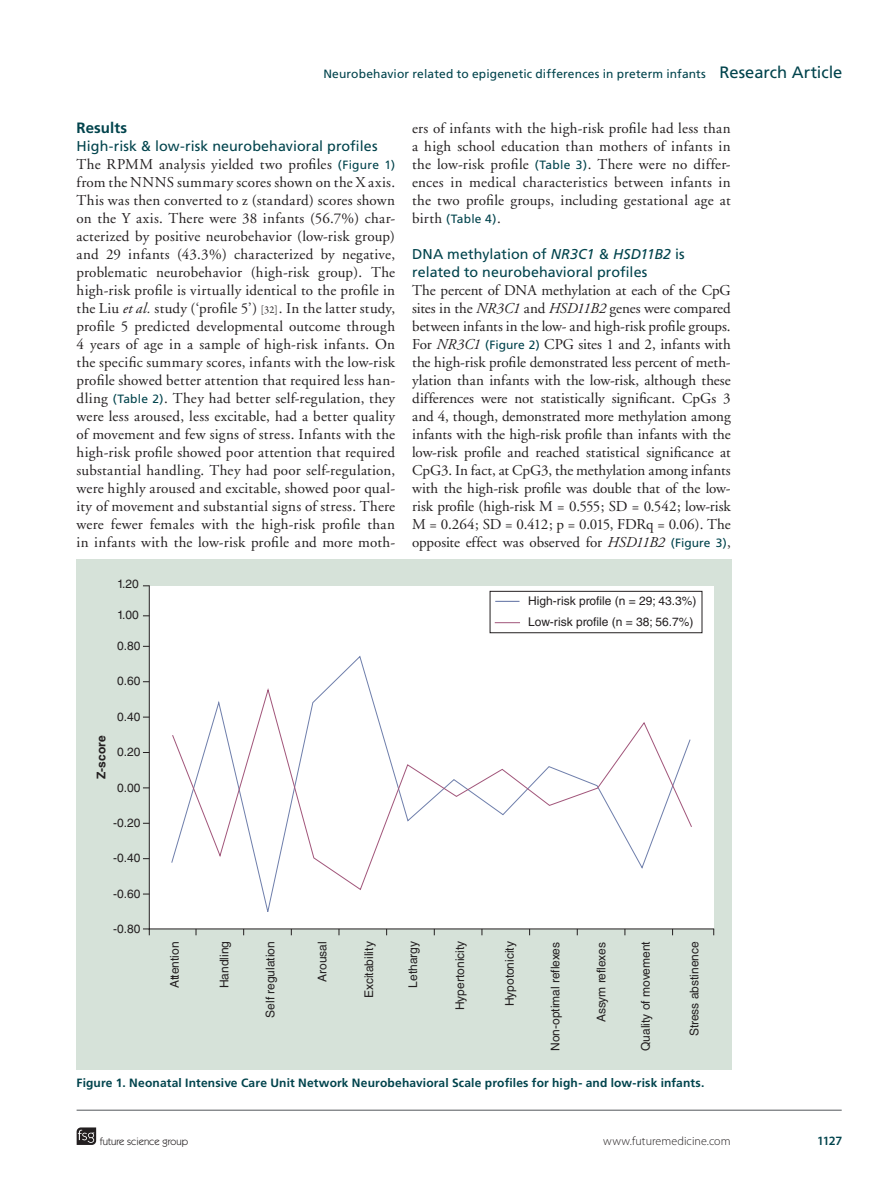
<style>
.page{position:relative;width:885px;height:1191px;background:#fff}
.page>*{position:absolute;margin:0;border:0;box-sizing:border-box;transform-origin:0 0}
.t1{font:15px/18px "Adobe Garamond";letter-spacing:.01em;color:#231f20;text-align:justify}
.t2{font:700 15px "Frutiger";color:#00434c}
.t3{font:14.25px/18px "Frutiger";letter-spacing:.005em;color:#00434c}
.t4{font:600 12.75px "Myriad Pro";color:#00434c}
.t5{font:12px "Helvetica LT Std";color:#231f20}
.t6{font:700 12px "Frutiger";letter-spacing:.015em;color:#00434c}
.t7{font:12px "Frutiger";letter-spacing:.01em;color:#00434c}
.t8{font:300 12px "Myriad Pro";letter-spacing:.005em;color:#231f20}
.t9{font:700 12px "Helvetica LT Std";color:#231f20}
.t10{font:10.5px "Itc Kabel";color:#231f20}
.s1{font-size:16.5px}
.s2{font-family:"Frutiger";font-size:12px;color:#00434c}
.s3{font-style:italic}
.s4{font-family:"Garamond Premr Pro";font-size:10.5px}
.s5{font-family:"Adobe Garamond";font-size:15px;color:#231f20}
</style>
<div class="page">
<div style="left:77px;top:559px;width:654px;height:510px;background:#d6e2d9"></div>
<div style="left:148px;top:585px;width:566px;height:344px;background:#fff"></div>
<div style="left:171px;top:655px;width:520px;height:260px;background:#fff"></div>
<div style="left:172px;top:687px;width:520px;height:203px;background:#fff"></div>
<svg style="left:143px;top:928px;width:7px;height:7px"></svg>
<svg style="left:495px;top:622px;width:24px;height:1px"></svg>
<svg style="left:495px;top:601px;width:24px;height:1px"></svg>
<div style="left:489px;top:591px;width:213px;height:42px;border:1px solid #231f20"></div>
<svg style="left:77px;top:1127px;width:19px;height:18px"></svg>
<hr style="left:77px;top:1109px;width:764px;height:1px;background:#52555a">
<p class="t7" style="left:323px;top:67px;width:520px">Neurobehavior related to epigenetic differences in preterm infants <span class="s1">Research Article</span></p>
<p class="t2" style="left:77px;top:118px;width:52px">Results</p>
<p class="t3" style="left:77px;top:136px;width:302px">High-risk &amp; low-risk neurobehavioral profiles</p>
<p class="t1" style="left:77px;top:155px;width:320px">The RPMM analysis yielded two profiles <span class="s2">(Figure 1) </span>from the NNNS summary scores shown on the X axis.<br>This was then converted to z (standard) scores shown on the Y axis. There were 38 infants (56.7%) char&shy;acterized by positive neurobehavior (low-risk group) and 29 infants (43.3%) characterized by negative, problematic neurobehavior (high-risk group). The high-risk profile is virtually identical to the profile in the Liu <span class="s3">et al.</span> study (‘profile 5’) <span class="s4">[32]</span>. In the latter study, profile 5 predicted developmental outcome through 4 years of age in a sample of high-risk infants. On the specific summary scores, infants with the low-risk profile showed better attention that required less han&shy;dling <span class="s2">(Table 2)</span>. They had better self-regulation, they were less aroused, less excitable, had a better quality of movement and few signs of stress. Infants with the high-risk profile showed poor attention that required substantial handling. They had poor self-regulation, were highly aroused and excitable, showed poor qual&shy;ity of movement and substantial signs of stress. There were fewer females with the high-risk profile than in infants with the low-risk profile and more moth-</p>
<p class="t5" style="left:117px;top:577px;width:23px">1.20</p>
<p class="t5" style="left:117px;top:608px;width:23px">1.00</p>
<p class="t5" style="left:117px;top:639px;width:25px">0.80</p>
<p class="t5" style="left:117px;top:674px;width:25px">0.60</p>
<p class="t9" style="left:94px;top:779px;width:45px;rotate:-90deg">Z-score</p>
<p class="t5" style="left:117px;top:709px;width:25px">0.40</p>
<p class="t5" style="left:117px;top:745px;width:25px">0.20</p>
<p class="t5" style="left:117px;top:780px;width:25px">0.00</p>
<p class="t5" style="left:113px;top:815px;width:29px">-0.20</p>
<p class="t5" style="left:113px;top:851px;width:29px">-0.40</p>
<p class="t5" style="left:113px;top:886px;width:29px">-0.60</p>
<p class="t5" style="left:113px;top:921px;width:29px">-0.80</p>
<p class="t1" style="left:412px;top:119px;width:320px">ers of infants with the high-risk profile had less than a high school education than mothers of infants in the low-risk profile <span class="s2">(Table 3)</span>. There were no differ&shy;ences in medical characteristics between infants in the two profile groups, including gestational age at</p>
<p class="t7" style="left:412px;top:211px;width:90px"><span class="s5">birth</span> (Table 4)<span class="s5">.</span></p>
<p class="t3" style="left:412px;top:244px;width:274px">DNA methylation of <span class="s3">NR3C1</span> &amp; <span class="s3">HSD11B2</span> is related to neurobehavioral profiles</p>
<p class="t1" style="left:412px;top:281px;width:320px">The percent of DNA methylation at each of the CpG sites in the <span class="s3">NR3C1</span> and <span class="s3">HSD11B2</span> genes were compared between infants in the low- and high-risk profile groups.<br>For <span class="s3">NR3C1</span> <span class="s2">(Figure 2)</span> CPG sites 1 and 2, infants with the high-risk profile demonstrated less percent of meth&shy;ylation than infants with the low-risk, although these differences were not statistically significant. CpGs 3 and 4, though, demonstrated more methylation among infants with the high-risk profile than infants with the low-risk profile and reached statistical significance at CpG3. In fact, at CpG3, the methylation among infants with the high-risk profile was double that of the low&shy;risk profile (high-risk M = 0.555; SD = 0.542; low-risk M = 0.264; SD = 0.412; p = 0.015, FDRq = 0.06). The opposite effect was observed for <span class="s3">HSD11B2</span> <span class="s2">(Figure 3)</span>,</p>
<p class="t5" style="left:528px;top:594px;width:170px">High-risk profile (n = 29; 43.3%)</p>
<p class="t5" style="left:528px;top:615px;width:167px">Low-risk profile (n = 38; 56.7%)</p>
<p class="t5" style="left:168px;top:988px;width:48px;rotate:-90deg">Attention</p>
<p class="t5" style="left:217px;top:988px;width:49px;rotate:-90deg">Handling</p>
<p class="t5" style="left:263px;top:1017px;width:78px;rotate:-90deg">Self regulation</p>
<p class="t5" style="left:315px;top:981px;width:42px;rotate:-90deg">Arousal</p>
<p class="t5" style="left:362px;top:997px;width:58px;rotate:-90deg">Excitability</p>
<p class="t5" style="left:406px;top:987px;width:48px;rotate:-90deg">Lethargy</p>
<p class="t5" style="left:453px;top:1010px;width:71px;rotate:-90deg">Hypertonicity</p>
<p class="t5" style="left:502px;top:1006px;width:67px;rotate:-90deg">Hypotonicity</p>
<p class="t5" style="left:548px;top:1051px;width:110px;rotate:-90deg">Non-optimal reflexes</p>
<p class="t5" style="left:594px;top:1022px;width:81px;rotate:-90deg">Assym reflexes</p>
<p class="t5" style="left:638px;top:1051px;width:111px;rotate:-90deg">Quality of movement</p>
<p class="t5" style="left:687px;top:1036px;width:97px;rotate:-90deg">Stress abstinence</p>
<p class="t6" style="left:77px;top:1076px;width:629px">Figure 1. Neonatal Intensive Care Unit Network Neurobehavioral Scale profiles for high- and low-risk infants.</p>
<p class="t10" style="left:100px;top:1135px;width:90px">future science group</p>
<p class="t8" style="left:603px;top:1134px;width:129px">www.futuremedicine.com</p>
<p class="t4" style="left:817px;top:1132px;width:27px">1127</p>
</div>
